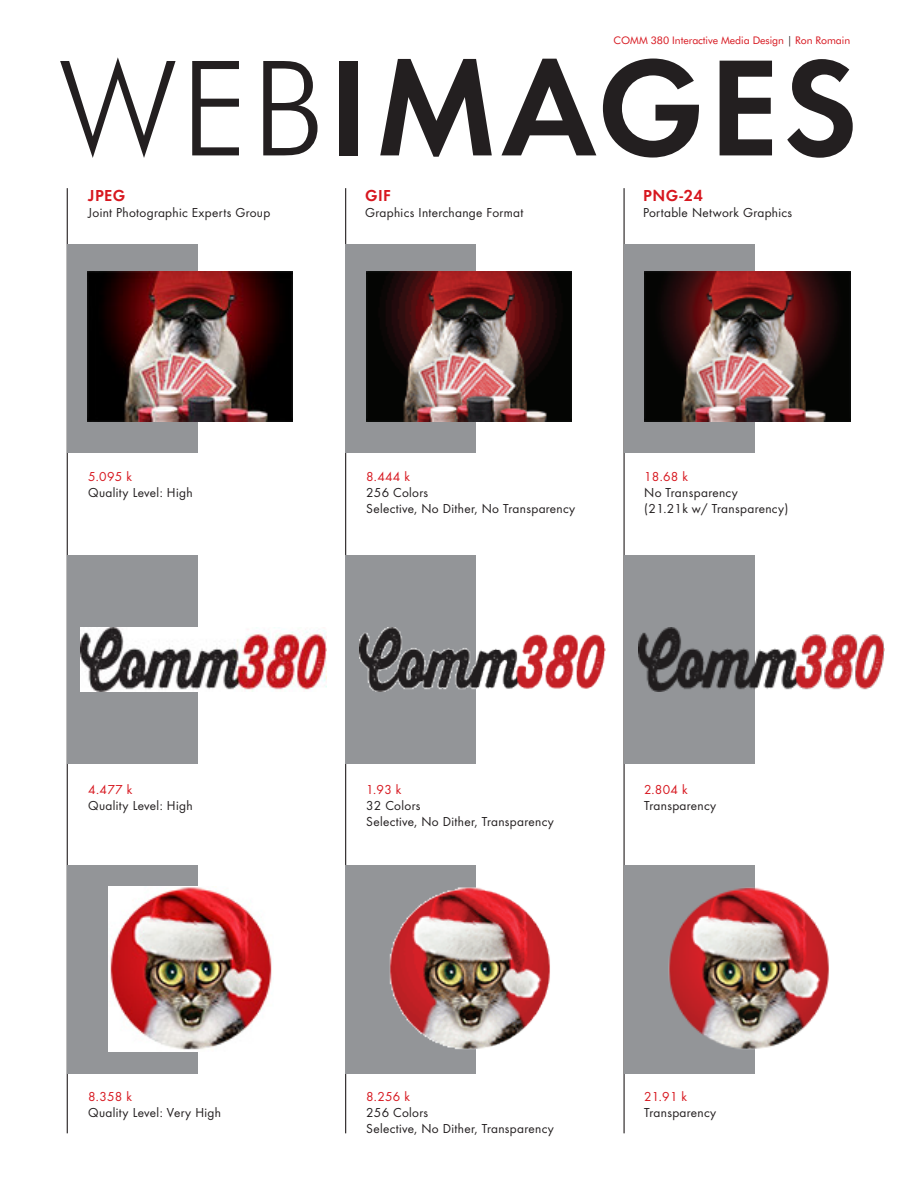
<style>
.page{position:relative;width:918px;height:1188px;background:#fff}
.page>*{position:absolute;margin:0;border:0;box-sizing:border-box;transform-origin:0 0}
.t1{font:600 142.05px "Futura TEF";letter-spacing:.025em;color:#231f20}
.t2{font:16.5px "Futura Dem";letter-spacing:.025em;color:#d7171f}
.t3{font:13.5px/16.2px "Futura Boo";letter-spacing:.025em;color:#231f20}
.t4{font:13.5px "Futura Boo";letter-spacing:.025em;color:#d7171f}
.t5{font:10.5px "Futura BT";letter-spacing:-.005em;color:#d7171f}
.s1{color:#231f20}
.s2{font-family:"Futura BT";font-weight:300;font-size:132px}
</style>
<div class="page">
<hr style="left:67px;top:188px;width:1px;height:945px;background:#231f20">
<div style="left:67px;top:244px;width:130px;height:208px;background:#939598"></div>
<img style="left:87px;top:272px;width:206px;height:150px">
<div style="left:67px;top:866px;width:130px;height:208px;background:#939598"></div>
<img style="left:109px;top:886px;width:163px;height:165px">
<div style="left:67px;top:555px;width:130px;height:208px;background:#939598"></div>
<img style="left:81px;top:628px;width:246px;height:63px">
<hr style="left:345px;top:188px;width:1px;height:945px;background:#231f20">
<div style="left:346px;top:244px;width:130px;height:208px;background:#939598"></div>
<img style="left:366px;top:272px;width:206px;height:150px">
<div style="left:346px;top:866px;width:130px;height:208px;background:#939598"></div>
<img style="left:389px;top:887px;width:161px;height:163px">
<div style="left:346px;top:555px;width:130px;height:208px;background:#939598"></div>
<img style="left:359px;top:628px;width:246px;height:63px">
<hr style="left:624px;top:188px;width:1px;height:945px;background:#231f20">
<div style="left:624px;top:244px;width:130px;height:208px;background:#939598"></div>
<img style="left:645px;top:272px;width:205px;height:150px">
<div style="left:624px;top:866px;width:130px;height:208px;background:#939598"></div>
<img style="left:668px;top:886px;width:161px;height:165px">
<div style="left:624px;top:555px;width:130px;height:208px;background:#939598"></div>
<img style="left:638px;top:628px;width:246px;height:63px">
<p class="t5" style="left:614px;top:34px;width:238px">COMM 380 Interactive Media Design <span class="s1">|</span> Ron Romain</p>
<h1 class="t1" style="left:59px;top:15px;width:801px"><span class="s2">WEB</span>IMAGES</h1>
<p class="t2" style="left:88px;top:185px;width:39px">JPEG</p>
<p class="t3" style="left:88px;top:204px;width:184px">Joint Photographic Experts Group</p>
<p class="t2" style="left:365px;top:185px;width:27px">GIF</p>
<p class="t3" style="left:365px;top:204px;width:160px">Graphics Interchange Format</p>
<p class="t2" style="left:643px;top:185px;width:61px">PNG-24</p>
<p class="t3" style="left:643px;top:204px;width:151px">Portable Network Graphics</p>
<p class="t4" style="left:88px;top:468px;width:45px">5.095 k</p>
<p class="t3" style="left:88px;top:484px;width:106px">Quality Level: High</p>
<p class="t4" style="left:366px;top:468px;width:45px">8.444 k</p>
<p class="t3" style="left:366px;top:484px;width:211px">256 Colors<br>Selective, No Dither, No Transparency</p>
<p class="t4" style="left:644px;top:468px;width:45px">18.68 k</p>
<p class="t3" style="left:644px;top:484px;width:146px">No Transparency<br>(21.21k w/ Transparency)</p>
<p class="t4" style="left:88px;top:782px;width:46px">4.477 k</p>
<p class="t3" style="left:88px;top:798px;width:106px">Quality Level: High</p>
<p class="t4" style="left:88px;top:1088px;width:45px">8.358 k</p>
<p class="t3" style="left:88px;top:1104px;width:134px">Quality Level: Very High</p>
<p class="t4" style="left:366px;top:782px;width:37px">1.93 k</p>
<p class="t3" style="left:366px;top:798px;width:189px">32 Colors<br>Selective, No Dither, Transparency</p>
<p class="t4" style="left:644px;top:782px;width:45px">2.804 k</p>
<p class="t3" style="left:644px;top:798px;width:74px">Transparency</p>
<p class="t4" style="left:366px;top:1088px;width:45px">8.256 k</p>
<p class="t3" style="left:366px;top:1104px;width:189px">256 Colors<br>Selective, No Dither, Transparency</p>
<p class="t4" style="left:644px;top:1088px;width:45px">21.91 k</p>
<p class="t3" style="left:644px;top:1104px;width:74px">Transparency</p>
</div>
